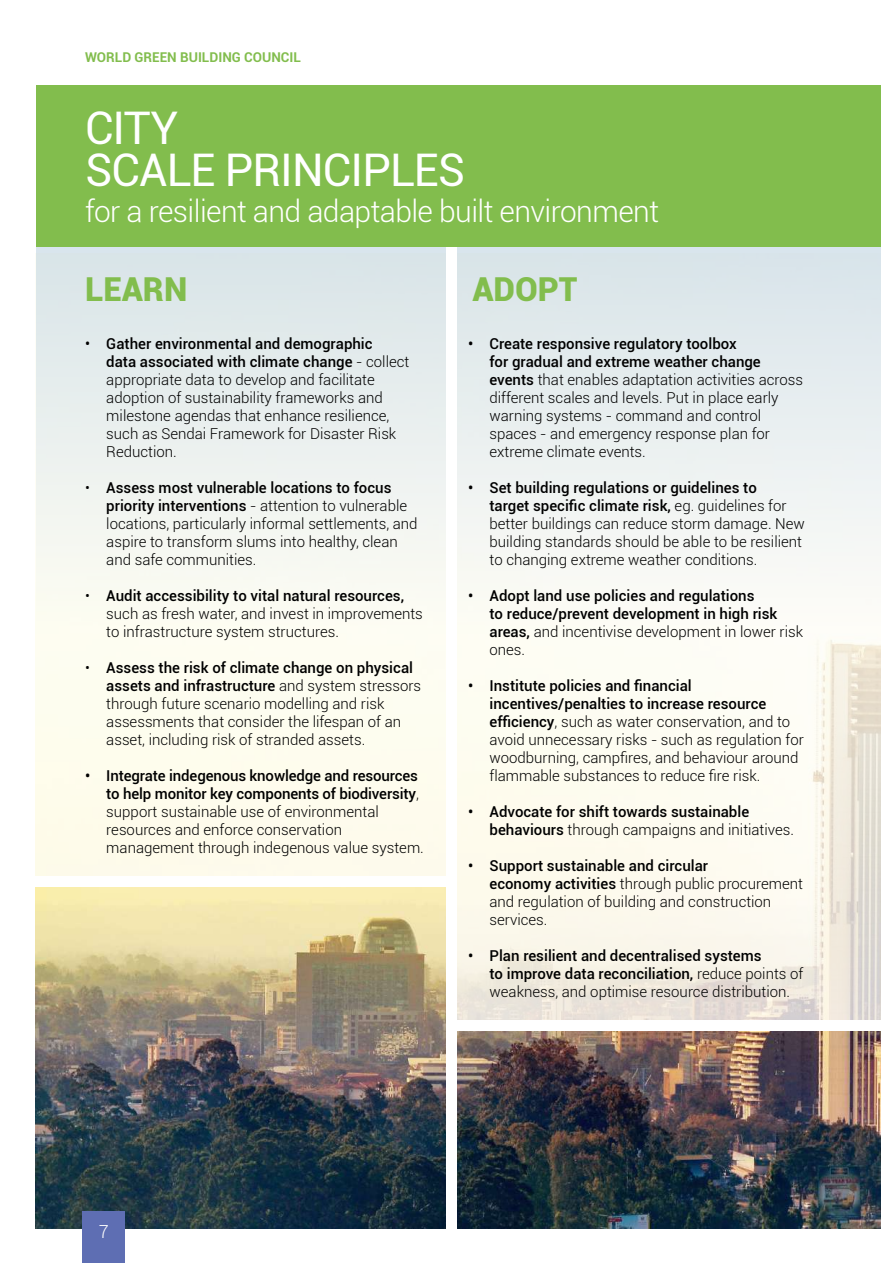
<style>
.page{position:relative;width:893px;height:1263px;background:#fff}
.page>*{position:absolute;margin:0;border:0;box-sizing:border-box;transform-origin:0 0}
.t1{font:45px/42px "Roboto";letter-spacing:-.02em;color:#fff}
.t2{font:900 33px "Roboto";color:#82bd4d}
.t3{font:300 30px "Roboto";letter-spacing:-.02em;color:#fff}
.t4{font:300 18px "Roboto";color:#fff}
.t5{font:300 15px/18px "Roboto";color:#000}
.t6{font:500 15px/18px "Roboto";color:#000}
.t7{font:700 13.5px "Roboto";color:#82bd4d}
.s1{font-weight:400}
.s2{font-weight:500}
.s3{font-weight:300}
</style>
<div class="page">
<img style="left:36px;top:887px;width:845px;height:342px">
<div style="left:452px;top:1020px;width:437px;height:11px;background:#fff"></div>
<div style="left:36px;top:242px;width:414px;height:638px;background:linear-gradient(to bottom,#dee8ed,#fffff0)"></div>
<svg style="left:457px;top:247px;width:424px;height:773px;fill:#f6f6f0"></svg>
<div style="left:446px;top:243px;width:11px;height:991px;background:#fff"></div>
<div style="left:82px;top:1211px;width:43px;height:52px;background:#5e6eb3"></div>
<div style="left:36px;top:85px;width:854px;height:162px;background:#82bd4d"></div>
<div style="left:881px;top:0;width:12px;height:1263px;background:#fff"></div>
<p class="t7" style="left:85px;top:48px;width:217px">WORLD GREEN BUILDING COUNCIL</p>
<h1 class="t1" style="left:85px;top:106px;width:382px">CITY<br>SCALE PRINCIPLES</h1>
<h3 class="t3" style="left:85px;top:191px;width:575px">for a resilient and adaptable built environment</h3>
<h2 class="t2" style="left:85px;top:266px;width:104px">LEARN</h2>
<h2 class="t2" style="left:472px;top:266px;width:107px">ADOPT</h2>
<p class="t5" style="left:106px;top:334px;width:305px;text-indent:-21px"><span class="s1">•</span> <span class="s2">Gather environmental and demographic<br>data associated with climate change</span> - collect appropriate data to develop and facilitate adoption of sustainability frameworks and milestone agendas that enhance resilience, such as Sendai Framework for Disaster Risk Reduction.</p>
<p class="t5" style="left:106px;top:478px;width:313px;text-indent:-21px">• <span class="s2">Assess most vulnerable locations to focus priority interventions</span> - attention to vulnerable locations, particularly informal settlements, and aspire to transform slums into healthy, clean and safe communities.</p>
<p class="t5" style="left:106px;top:586px;width:318px;text-indent:-21px">• <span class="s2">Audit accessibility to vital natural resources, </span>such as fresh water, and invest in improvements to infrastructure system structures.</p>
<p class="t5" style="left:106px;top:658px;width:316px;text-indent:-21px">• <span class="s2">Assess the risk of climate change on physical assets and infrastructure</span> and system stressors through future scenario modelling and risk assessments that consider the lifespan of an asset, including risk of stranded assets.</p>
<p class="t5" style="left:106px;top:766px;width:319px;text-indent:-21px"><span class="s2">• Integrate indegenous knowledge and resources to help monitor key components of biodiversity</span>, support sustainable use of environmental resources and enforce conservation management through indegenous value system.</p>
<p class="t5" style="left:489px;top:334px;width:315px;text-indent:-21px"><span class="s2">• Create responsive regulatory toolbox<br>for gradual and extreme weather change events</span> that enables adaptation activities across different scales and levels. Put in place early warning systems - command and control spaces - and emergency response plan for extreme climate events.</p>
<p class="t5" style="left:489px;top:478px;width:317px;text-indent:-21px"><span class="s2">• Set building regulations or guidelines to<br>target specific climate risk,</span> eg. guidelines for better buildings can reduce storm damage. New building standards should be able to be resilient to changing extreme weather conditions.</p>
<p class="t6" style="left:489px;top:586px;width:315px;text-indent:-21px">• Adopt land use policies and regulations<br>to reduce/prevent development in high risk areas, <span class="s3">and incentivise development in lower risk ones.</span></p>
<p class="t5" style="left:489px;top:676px;width:316px;text-indent:-21px"><span class="s2">• Institute policies and financial incentives/penalties to increase resource efficiency</span>, such as water conservation, and to avoid unnecessary risks - such as regulation for woodburning, campfires, and behaviour around flammable substances to reduce fire risk.</p>
<p class="t6" style="left:489px;top:802px;width:306px;text-indent:-21px">• Advocate for shift towards sustainable behaviours <span class="s3">through campaigns and initiatives.</span></p>
<p class="t5" style="left:489px;top:856px;width:315px;text-indent:-21px"><span class="s2">• Support sustainable and circular<br>economy activities</span> through public procurement and regulation of building and construction services.</p>
<p class="t6" style="left:489px;top:946px;width:315px;text-indent:-21px">• Plan resilient and decentralised systems<br>to improve data reconciliation, <span class="s3">reduce points of weakness, and optimise resource distribution.</span></p>
<p class="t4" style="left:99px;top:1219px;width:11px">7</p>
</div>
